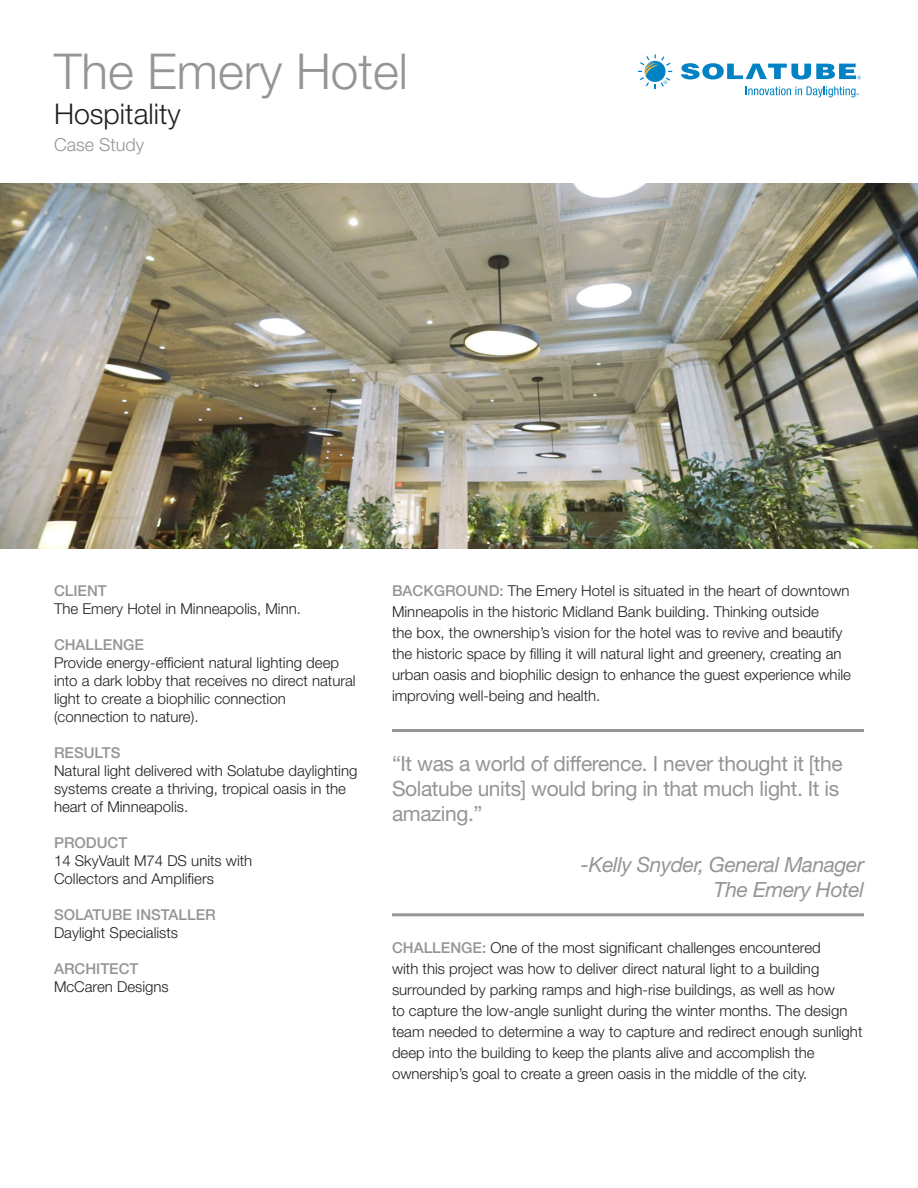
<style>
.page{position:relative;width:918px;height:1188px;background:#fff}
.page>*{position:absolute;margin:0;border:0;box-sizing:border-box;transform-origin:0 0}
.t1{font:300 49.5px "Helvetica Neue LT Std";color:#939598}
.t2{font:300 28.5px "Helvetica Neue LT Std";color:#231f20}
.t3{font:21px/25.2px "Helvetica Neue LT Std";letter-spacing:-.02em;color:#939598}
.t4{font:italic 21px "Helvetica Neue LT Std";letter-spacing:-.02em;color:#939598}
.t5{font:300 18px "Helvetica Neue LT Std";color:#939598}
.t6{font:300 15px/18px "Helvetica Neue LT Std";color:#231f20}
.s1{font-weight:500;color:#939598}
</style>
<div class="page">
<img style="left:0;top:184px;width:918px;height:365px">
<svg style="left:638px;top:54px;width:34px;height:34px"></svg>
<svg style="left:681px;top:63px;width:180px;height:16px"></svg>
<svg style="left:746px;top:86px;width:113px;height:11px"></svg>
<hr style="left:392px;top:729px;width:472px;height:3px;background:#939598">
<hr style="left:392px;top:913px;width:472px;height:3px;background:#939598">
<p class="t1" style="left:54px;top:41px;width:355px">The Emery Hotel</p>
<p class="t2" style="left:54px;top:96px;width:128px">Hospitality</p>
<p class="t5" style="left:54px;top:133px;width:92px">Case Study</p>
<p class="t6" style="left:54px;top:581px;width:248px"><span class="s1">CLIENT<br></span>The Emery Hotel in Minneapolis, Minn.</p>
<p class="t6" style="left:54px;top:635px;width:303px"><span class="s1">CHALLENGE<br></span>Provide energy-efficient natural lighting deep into a dark lobby that receives no direct natural light to create a biophilic connection (connection to nature).</p>
<p class="t6" style="left:54px;top:743px;width:305px"><span class="s1">RESULTS<br></span>Natural light delivered with Solatube daylighting systems create a thriving, tropical oasis in the heart of Minneapolis.</p>
<p class="t6" style="left:54px;top:833px;width:200px"><span class="s1">PRODUCT<br></span>14 SkyVault M74 DS units with<br>Collectors and Amplifiers</p>
<p class="t6" style="left:54px;top:905px;width:163px"><span class="s1">SOLATUBE INSTALLER<br></span>Daylight Specialists</p>
<p class="t6" style="left:54px;top:959px;width:116px"><span class="s1">ARCHITECT<br></span>McCaren Designs</p>
<p class="t6" style="left:392px;top:580px;width:460px;line-height:21px"><span class="s1">BACKGROUND:</span> The Emery Hotel is situated in the heart of downtown Minneapolis in the historic Midland Bank building. Thinking outside<br>the box, the ownership’s vision for the hotel was to revive and beautify the historic space by filling it will natural light and greenery, creating an urban oasis and biophilic design to enhance the guest experience while improving well-being and health.</p>
<p class="t3" style="left:392px;top:750px;width:452px">“It was a world of difference. I never thought it [the<br>Solatube units] would bring in that much light. It is amazing.”</p>
<p class="t4" style="left:581px;top:851px;width:285px">-Kelly Snyder, General Manager</p>
<p class="t4" style="left:714px;top:877px;width:152px">The Emery Hotel</p>
<p class="t6" style="left:392px;top:937px;width:472px;line-height:21px"><span class="s1">CHALLENGE:</span> One of the most significant challenges encountered<br>with this project was how to deliver direct natural light to a building surrounded by parking ramps and high-rise buildings, as well as how<br>to capture the low-angle sunlight during the winter months. The design team needed to determine a way to capture and redirect enough sunlight deep into the building to keep the plants alive and accomplish the ownership’s goal to create a green oasis in the middle of the city.</p>
</div>
